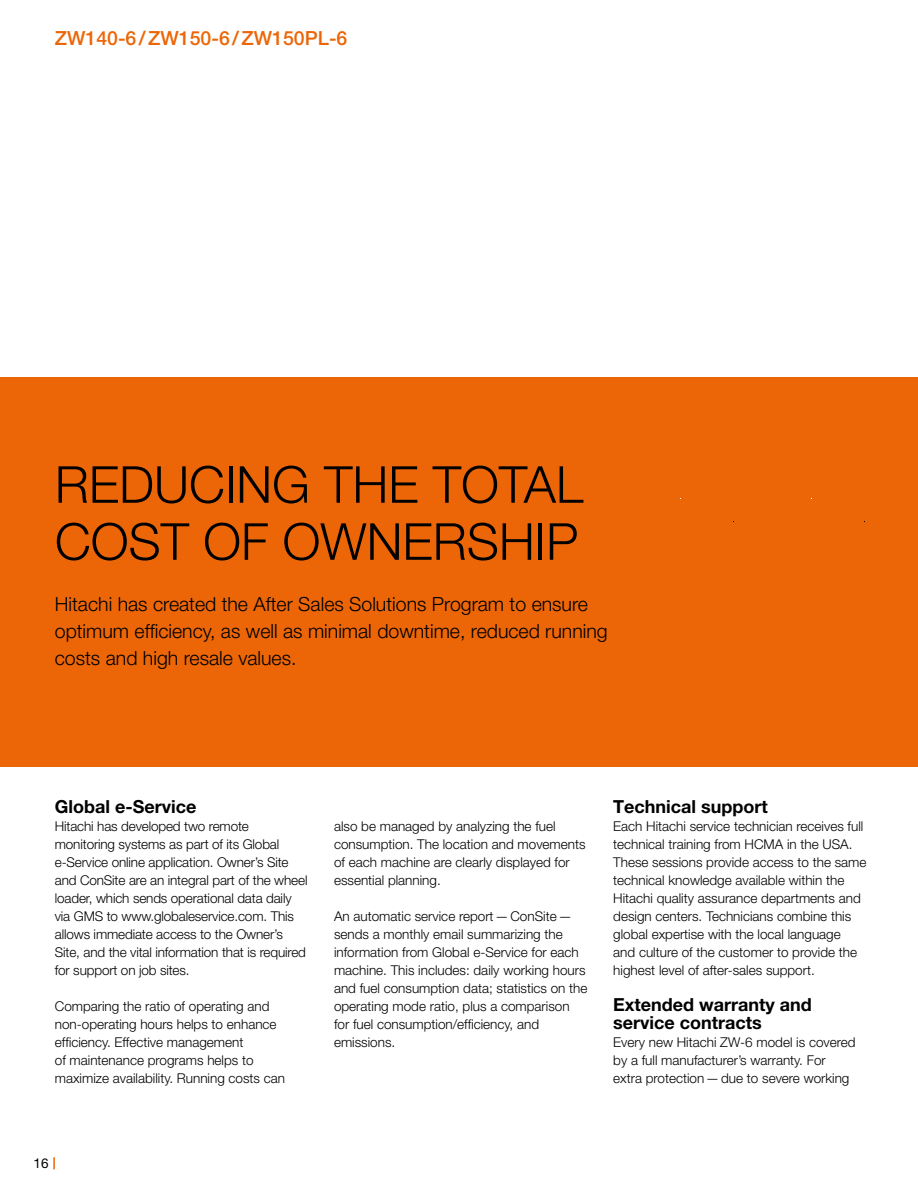
<style>
.page{position:relative;width:918px;height:1188px;background:#fff}
.page>*{position:absolute;margin:0;border:0;box-sizing:border-box;transform-origin:0 0}
.t1{font:300 51px/57px "Helvetica Neue LT Pro";color:#000}
.t2{font:300 19.5px/27px "Helvetica Neue LT Pro";color:#000}
.t3{font:500 19.5px "Helvetica Neue LT Pro";color:#ec6608}
.t4{font:700 18px/18px "Helvetica Neue LT Pro";color:#000}
.t5{font:300 13.5px/18px "Helvetica Neue LT Pro";color:#000}
.t6{font:13.5px "Helvetica Neue LT Pro";color:#000}
</style>
<div class="page">
<div style="left:0;top:377px;width:918px;height:389px;background:#ec6608"></div>
<svg style="left:53px;top:1157px;width:2px;height:12px"></svg>
<h2 class="t3" style="left:55px;top:26px;width:294px">ZW140‑6/ZW150‑6/ZW150PL‑6</h2>
<h1 class="t1" style="left:55px;top:455px;width:530px">REDUCING THE TOTAL<br>COST OF OWNERSHIP</h1>
<h2 class="t2" style="left:55px;top:590px;width:554px">Hitachi has created the After Sales Solutions Program to ensure optimum efficiency, as well as minimal downtime, reduced running costs and high resale values.</h2>
<h3 class="t4" style="left:55px;top:797px;width:143px">Global e-Service</h3>
<p class="t5" style="left:55px;top:817px;width:254px">Hitachi has developed two remote monitoring systems as part of its Global e-Service online application. Owner’s Site and ConSite are an integral part of the wheel loader, which sends operational data daily via GMS to www.globaleservice.com. This allows immediate access to the Owner’s Site, and the vital information that is required for support on job sites.</p>
<p class="t5" style="left:55px;top:997px;width:232px">Comparing the ratio of operating and non-operating hours helps to enhance efficiency. Effective management<br>of maintenance programs helps to maximize availability. Running costs can</p>
<p class="t5" style="left:334px;top:817px;width:253px">also be managed by analyzing the fuel consumption. The location and movements of each machine are clearly displayed for essential planning.</p>
<p class="t5" style="left:334px;top:907px;width:255px">An automatic service report—ConSite— sends a monthly email summarizing the information from Global e-Service for each machine. This includes: daily working hours and fuel consumption data; statistics on the operating mode ratio, plus a comparison for fuel consumption/efficiency, and emissions.</p>
<h3 class="t4" style="left:613px;top:797px;width:156px">Technical support</h3>
<p class="t5" style="left:613px;top:817px;width:255px">Each Hitachi service technician receives full technical training from HCMA in the USA.<br>These sessions provide access to the same technical knowledge available within the Hitachi quality assurance departments and design centers. Technicians combine this global expertise with the local language<br>and culture of the customer to provide the highest level of after-sales support.</p>
<h3 class="t4" style="left:613px;top:995px;width:200px">Extended warranty and service contracts</h3>
<p class="t5" style="left:613px;top:1033px;width:244px">Every new Hitachi ZW-6 model is covered by a full manufacturer’s warranty. For extra protection—due to severe working</p>
<p class="t6" style="left:34px;top:1155px;width:17px">16</p>
</div>
